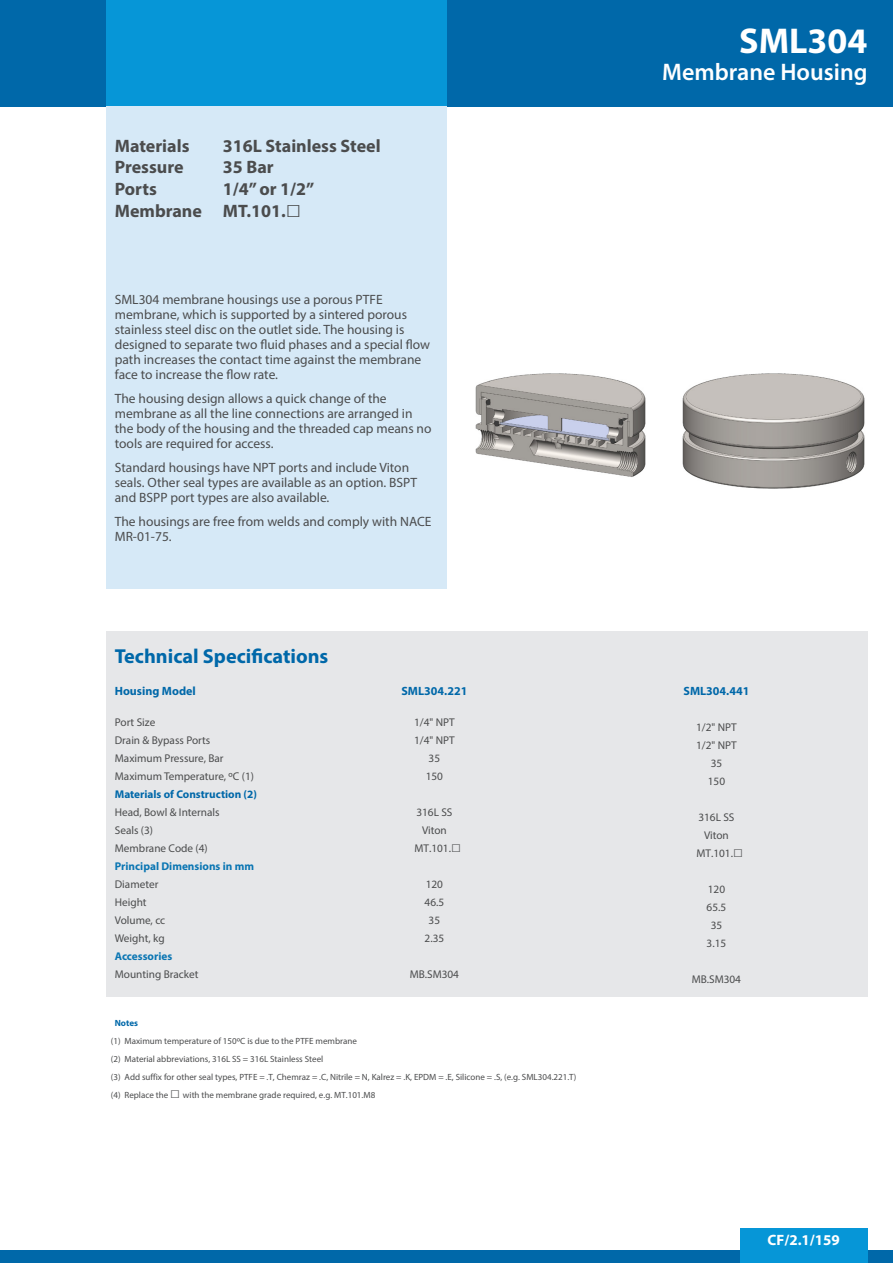
<style>
.page{position:relative;width:893px;height:1263px;background:#fff}
.page>*{position:absolute;margin:0;border:0;box-sizing:border-box;transform-origin:0 0}
.t1{font:700 36px "Myriad Pro";color:#fff}
.t2{font:600 24px "Myriad Pro";color:#fff}
.t3{font:700 20.25px "Myriad Pro";color:#0068a9}
.t4{font:700 18px "Myriad Pro";color:#4b4c4d}
.t5{font:700 15px "Myriad Pro";color:#fff}
.t6{font:13.5px/15px "Myriad Pro";color:#4b4c4d}
.t7{font:700 12px "Myriad Pro";color:#0068a9}
.t8{font:11.25px "Myriad Pro";color:#4b4c4d}
.t9{font:700 11.25px "Myriad Pro";color:#0b76b3}
.t10{font:700 11.25px "Myriad Pro";color:#0068a9}
.t11{font:9px/18px "Myriad Pro";color:#4b4c4d}
.t12{font:700 9px "Myriad Pro";color:#0068a9}
.s1{font-family:"Trebuchet MS";font-size:25.5px}
.s2{font-size:12px}
.s3{font-size:9.75px}
.s4{font-family:"Trebuchet MS";font-size:16.5px}
.s5{font-family:"Trebuchet MS";font-weight:700;font-size:16.5px}
</style>
<div class="page">
<div style="left:0;top:0;width:893px;height:106px;background:#0068a9"></div>
<div style="left:106px;top:0;width:340px;height:106px;background:#0696d7"></div>
<div style="left:106px;top:106px;width:340px;height:482px;background:#d6e9f7"></div>
<div style="left:0;top:1250px;width:893px;height:13px;background:#0068a9"></div>
<div style="left:740px;top:1228px;width:127px;height:35px;background:#0696d7"></div>
<div style="left:106px;top:631px;width:761px;height:366px;background:#e6e7e9"></div>
<img style="left:475px;top:373px;width:171px;height:104px">
<img style="left:682px;top:373px;width:183px;height:116px">
<p class="t4" style="left:115px;top:134px;width:76px">Materials</p>
<p class="t4" style="left:223px;top:134px;width:159px">316L Stainless Steel</p>
<p class="t4" style="left:115px;top:156px;width:70px">Pressure</p>
<p class="t4" style="left:223px;top:156px;width:52px">35 Bar</p>
<p class="t4" style="left:115px;top:177px;width:44px">Ports</p>
<p class="t4" style="left:223px;top:177px;width:93px">1/4” or 1/2”</p>
<p class="t4" style="left:115px;top:199px;width:188px">Membrane MT.101.<span class="s1">□</span></p>
<p class="t6" style="left:115px;top:291px;width:317px">SML304 membrane housings use a porous PTFE membrane, which is supported by a sintered porous stainless steel disc on the outlet side. The housing is designed to separate two fluid phases and a special flow path increases the contact time against the membrane face to increase the flow rate.</p>
<p class="t6" style="left:115px;top:390px;width:318px">The housing design allows a quick change of the membrane as all the line connections are arranged in the body of the housing and the threaded cap means no tools are required for access.</p>
<p class="t6" style="left:115px;top:459px;width:304px">Standard housings have NPT ports and include Viton seals. Other seal types are available as an option. BSPT and BSPP port types are also available.</p>
<p class="t6" style="left:115px;top:513px;width:318px">The housings are free from welds and comply with NACE<br>MR-01-75.</p>
<p class="t3" style="left:115px;top:643px;width:215px">Technical Specifications</p>
<p class="t7" style="left:115px;top:683px;width:83px">Housing Model</p>
<p class="t8" style="left:115px;top:715px;width:42px">Port Size</p>
<p class="t8" style="left:115px;top:733px;width:97px">Drain &amp; Bypass Ports</p>
<p class="t8" style="left:115px;top:751px;width:110px">Maximum Pressure, Bar</p>
<p class="t8" style="left:115px;top:769px;width:141px">Maximum Temperature, <span class="s2">o</span>C (1)</p>
<p class="t10" style="left:115px;top:787px;width:144px">Materials of Construction (2)</p>
<p class="t8" style="left:115px;top:805px;width:106px">Head, Bowl &amp; Internals</p>
<p class="t8" style="left:115px;top:823px;width:40px">Seals (3)</p>
<p class="t8" style="left:115px;top:841px;width:94px">Membrane Code (4)</p>
<p class="t9" style="left:115px;top:859px;width:141px">Principal Dimensions in mm</p>
<p class="t8" style="left:115px;top:877px;width:45px">Diameter</p>
<p class="t8" style="left:115px;top:895px;width:33px">Height</p>
<p class="t8" style="left:115px;top:913px;width:52px">Volume, cc</p>
<p class="t8" style="left:115px;top:931px;width:51px">Weight, kg</p>
<p class="t9" style="left:115px;top:949px;width:59px">Accessories</p>
<p class="t8" style="left:115px;top:967px;width:85px">Mounting Bracket</p>
<p class="t12" style="left:115px;top:1016px;width:25px">Notes</p>
<p class="t11" style="left:111px;top:1031px;width:467px">(1) Maximum temperature of 150<span class="s3">o</span>C is due to the PTFE membrane<br>(2) Material abbreviations, 316L SS = 316L Stainless Steel<br>(3) Add suffix for other seal types, PTFE = .T, Chemraz = .C, Nitrile = N, Kalrez = .K, EPDM = .E, Silicone = .S, (e.g. SML304.221.T) (4) Replace the <span class="s4">□</span> with the membrane grade required, e.g. MT.101.M8</p>
<p class="t7" style="left:401px;top:683px;width:67px">SML304.221</p>
<p class="t8" style="left:414px;top:715px;width:42px">1/4" NPT</p>
<p class="t8" style="left:414px;top:733px;width:42px">1/4" NPT</p>
<p class="t8" style="left:429px;top:751px;width:13px">35</p>
<p class="t8" style="left:426px;top:769px;width:19px">150</p>
<p class="t8" style="left:416px;top:805px;width:38px">316L SS</p>
<p class="t8" style="left:422px;top:823px;width:26px">Viton</p>
<p class="t8" style="left:414px;top:841px;width:48px">MT.101.<span class="s5">□</span></p>
<p class="t8" style="left:426px;top:877px;width:19px">120</p>
<p class="t8" style="left:425px;top:895px;width:21px">46.5</p>
<p class="t8" style="left:429px;top:913px;width:13px">35</p>
<p class="t8" style="left:425px;top:931px;width:21px">2.35</p>
<p class="t8" style="left:410px;top:967px;width:51px">MB.SM304</p>
<p class="t1" style="left:739px;top:17px;width:130px">SML304</p>
<p class="t2" style="left:662px;top:57px;width:207px">Membrane Housing</p>
<p class="t7" style="left:683px;top:683px;width:67px">SML304.441</p>
<p class="t8" style="left:696px;top:720px;width:42px">1/2" NPT</p>
<p class="t8" style="left:696px;top:738px;width:42px">1/2" NPT</p>
<p class="t8" style="left:711px;top:756px;width:13px">35</p>
<p class="t8" style="left:708px;top:774px;width:19px">150</p>
<p class="t8" style="left:698px;top:810px;width:38px">316L SS</p>
<p class="t8" style="left:704px;top:828px;width:26px">Viton</p>
<p class="t8" style="left:696px;top:846px;width:48px">MT.101.<span class="s5">□</span></p>
<p class="t8" style="left:708px;top:882px;width:19px">120</p>
<p class="t8" style="left:707px;top:900px;width:21px">65.5</p>
<p class="t8" style="left:711px;top:918px;width:13px">35</p>
<p class="t8" style="left:707px;top:936px;width:21px">3.15</p>
<p class="t8" style="left:692px;top:972px;width:51px">MB.SM304</p>
<p class="t5" style="left:767px;top:1230px;width:74px">CF/2.1/159</p>
</div>
